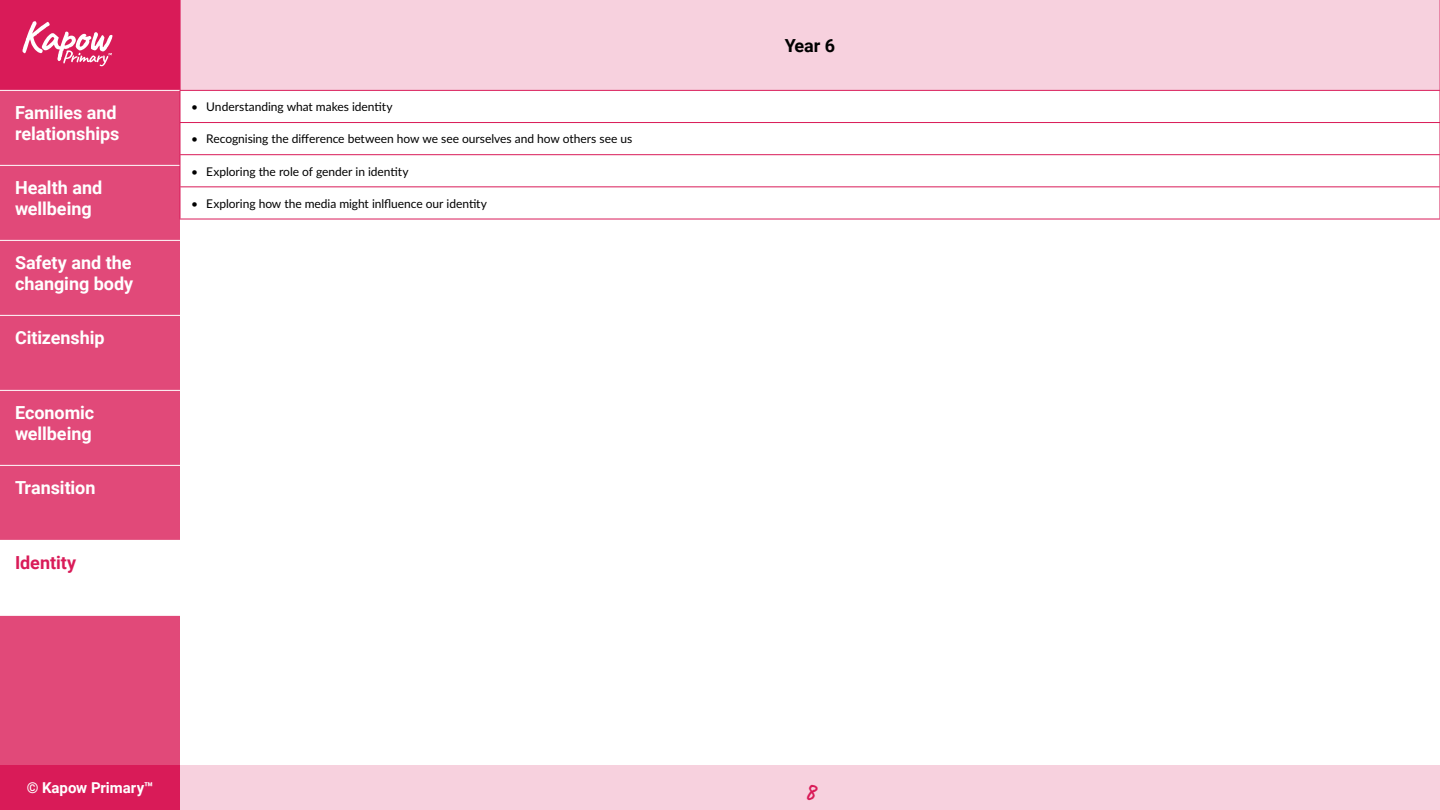
<style>
.page{position:relative;width:1440px;height:810px;background:#fff}
.page>*{position:absolute;margin:0;border:0;box-sizing:border-box;transform-origin:0 0}
.t1{font:700 24px "Caveat";color:#d91b58}
.t2{font:700 18px/21.6px "Roboto";letter-spacing:-.005em;color:#fff}
.t3{font:700 18px "Roboto";letter-spacing:-.005em;color:#d91b58}
.t4{font:700 18px "Roboto";color:#000}
.t5{font:700 15px "Roboto";letter-spacing:-.005em;color:#fff}
.t6{font:12px "Lato";letter-spacing:-.005em;color:#000}
</style>
<div class="page">
<div style="left:0;top:0;width:180px;height:90px;background:#d91b58"></div>
<svg style="left:23px;top:21px;width:90px;height:45px"></svg>
<div style="left:180px;top:0;width:1260px;height:90px;background:#f7d1de"></div>
<hr style="left:180px;top:0;width:1px;height:90px;background:#d91b58">
<hr style="left:1439px;top:0;width:1px;height:90px;background:#d91b58">
<div style="left:180px;top:765px;width:1260px;height:45px;background:#f7d1de"></div>
<div style="left:0;top:765px;width:180px;height:45px;background:#d91b58"></div>
<div style="left:0;top:90px;width:180px;height:675px;background:#e14979"></div>
<div style="left:0;top:540px;width:180px;height:75px;background:#fff"></div>
<hr style="left:0;top:240px;width:180px;height:1px;background:#fff">
<hr style="left:0;top:315px;width:180px;height:1px;background:#fff">
<hr style="left:0;top:390px;width:180px;height:1px;background:#fff">
<hr style="left:0;top:465px;width:180px;height:1px;background:#fff">
<hr style="left:0;top:615px;width:180px;height:1px;background:#fff">
<hr style="left:0;top:90px;width:180px;height:1px;background:#fff">
<hr style="left:0;top:165px;width:180px;height:1px;background:#fff">
<hr style="left:180px;top:90px;width:1260px;height:1px;background:#d91b58">
<hr style="left:180px;top:91px;width:1px;height:31px;background:#d91b58">
<hr style="left:1439px;top:91px;width:1px;height:31px;background:#d91b58">
<hr style="left:180px;top:123px;width:1px;height:31px;background:#d91b58">
<hr style="left:1439px;top:123px;width:1px;height:31px;background:#d91b58">
<hr style="left:180px;top:155px;width:1px;height:31px;background:#d91b58">
<hr style="left:1439px;top:155px;width:1px;height:31px;background:#d91b58">
<hr style="left:180px;top:187px;width:1px;height:32px;background:#d91b58">
<hr style="left:1439px;top:187px;width:1px;height:32px;background:#d91b58">
<hr style="left:180px;top:122px;width:1260px;height:1px;background:#d91b58">
<hr style="left:180px;top:154px;width:1260px;height:1px;background:#d91b58">
<hr style="left:180px;top:186px;width:1260px;height:1px;background:#d91b58">
<hr style="left:180px;top:219px;width:1260px;height:1px;background:#d91b58">
<h2 class="t2" style="left:15px;top:101px;width:106px">Families and relationships</h2>
<h2 class="t2" style="left:15px;top:176px;width:89px">Health and wellbeing</h2>
<h2 class="t2" style="left:15px;top:251px;width:120px">Safety and the changing body</h2>
<h2 class="t2" style="left:15px;top:326px;width:91px">Citizenship</h2>
<h2 class="t2" style="left:15px;top:401px;width:81px">Economic wellbeing</h2>
<h2 class="t2" style="left:15px;top:476px;width:82px">Transition</h2>
<h2 class="t3" style="left:15px;top:550px;width:63px">Identity</h2>
<p class="t6" style="left:191px;top:98px;width:203px">• Understanding what makes identity</p>
<p class="t6" style="left:191px;top:130px;width:443px">• Recognising the difference between how we see ourselves and how others see us</p>
<p class="t6" style="left:191px;top:163px;width:219px">• Exploring the role of gender in identity</p>
<p class="t6" style="left:191px;top:195px;width:297px">• Exploring how the media might inlfluence our identity</p>
<h2 class="t4" style="left:785px;top:33px;width:52px">Year 6</h2>
<p class="t5" style="left:27px;top:777px;width:128px">© Kapow Primary™</p>
<h1 class="t1" style="left:805px;top:776px;width:12px">8</h1>
</div>
